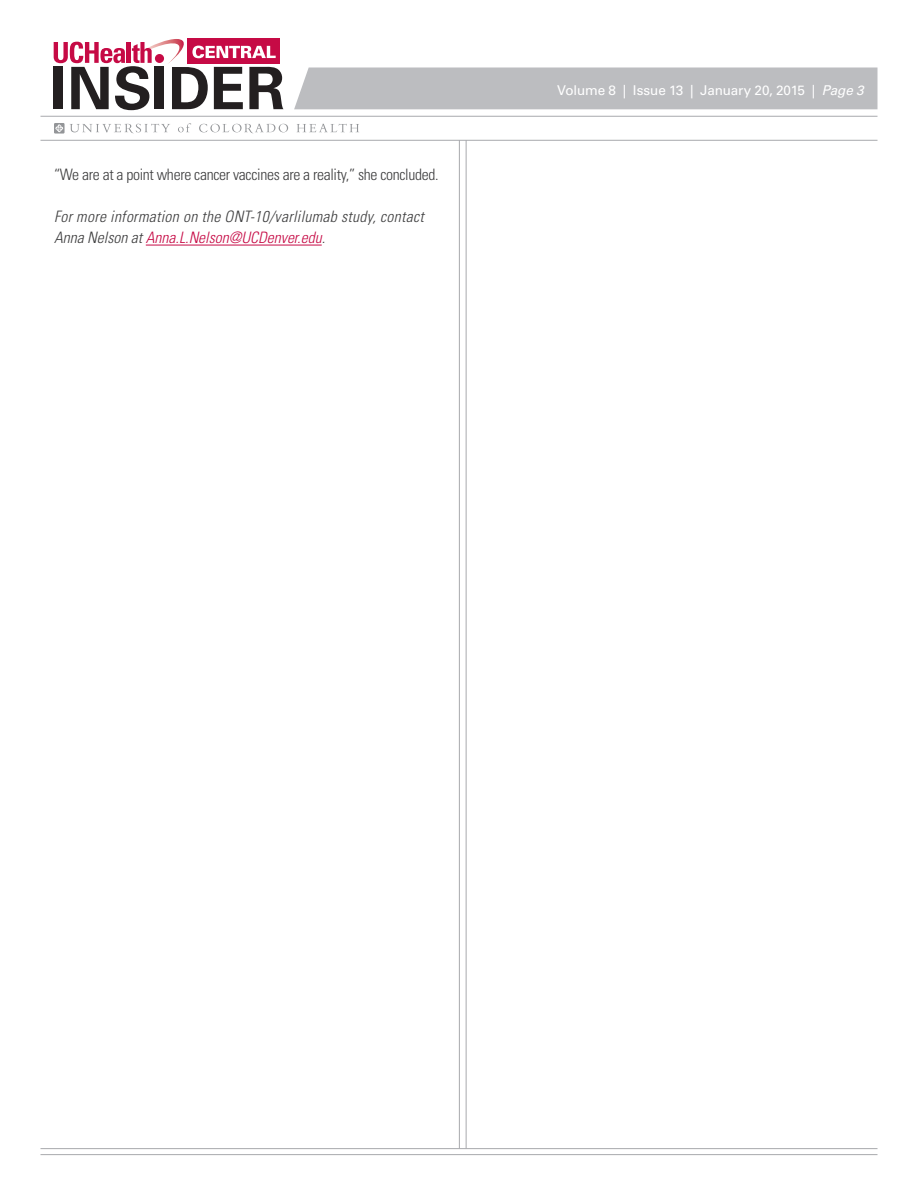
<style>
.page{position:relative;width:918px;height:1188px;background:#fff}
.page>*{position:absolute;margin:0;border:0;box-sizing:border-box;transform-origin:0 0}
.t1{font:italic 300 condensed 15.75px/21px "Univers LT";letter-spacing:.02em;color:#3e3e3f}
.t2{font:300 condensed 15.75px "Univers LT";letter-spacing:-.02em;color:#3e3e3f}
.bullets{font:13.5px "Univers LT";letter-spacing:-.01em;color:#fff}
.s1{color:#c60a45}
.s2{font-family:"Univers"}
.s3{font-family:"Univers";font-style:italic}
</style>
<div class="page">
<hr style="left:40px;top:116px;width:838px;height:1px;background:#a8a9ad">
<hr style="left:40px;top:140px;width:838px;height:1px;background:#a8a9ad">
<div style="left:294px;top:68px;width:584px;height:41px;background:#bcbdc0"></div>
<hr style="left:40px;top:1148px;width:838px;height:1px;background:#a8a9ad">
<hr style="left:40px;top:1154px;width:838px;height:1px;background:#a8a9ad">
<svg style="left:178px;top:123px;width:13px;height:9px"></svg>
<svg style="left:297px;top:124px;width:62px;height:8px"></svg>
<svg style="left:199px;top:124px;width:89px;height:9px"></svg>
<svg style="left:54px;top:123px;width:116px;height:11px"></svg>
<svg style="left:54px;top:39px;width:229px;height:71px"></svg>
<hr style="left:146px;top:245px;width:176px;height:1px;background:#c60a45">
<hr style="left:466px;top:140px;width:1px;height:1009px;background:#a8a9ad">
<hr style="left:459px;top:140px;width:1px;height:1009px;background:#a8a9ad">
<p class="t2" style="left:54px;top:165px;width:386px">“We are at a point where cancer vaccines are a reality,” she concluded.</p>
<p class="t1" style="left:54px;top:206px;width:371px">For more information on the ONT-10/varlilumab study, contact<br>Anna Nelson at <span class="s1">Anna.L.Nelson@UCDenver.edu</span>.</p>
<p class="bullets" style="left:557px;top:82px;width:308px">Volume 8 | Issue 13 | January 20, 2015 <span class="s2">|</span> <span class="s3">Page 3</span></p>
</div>
